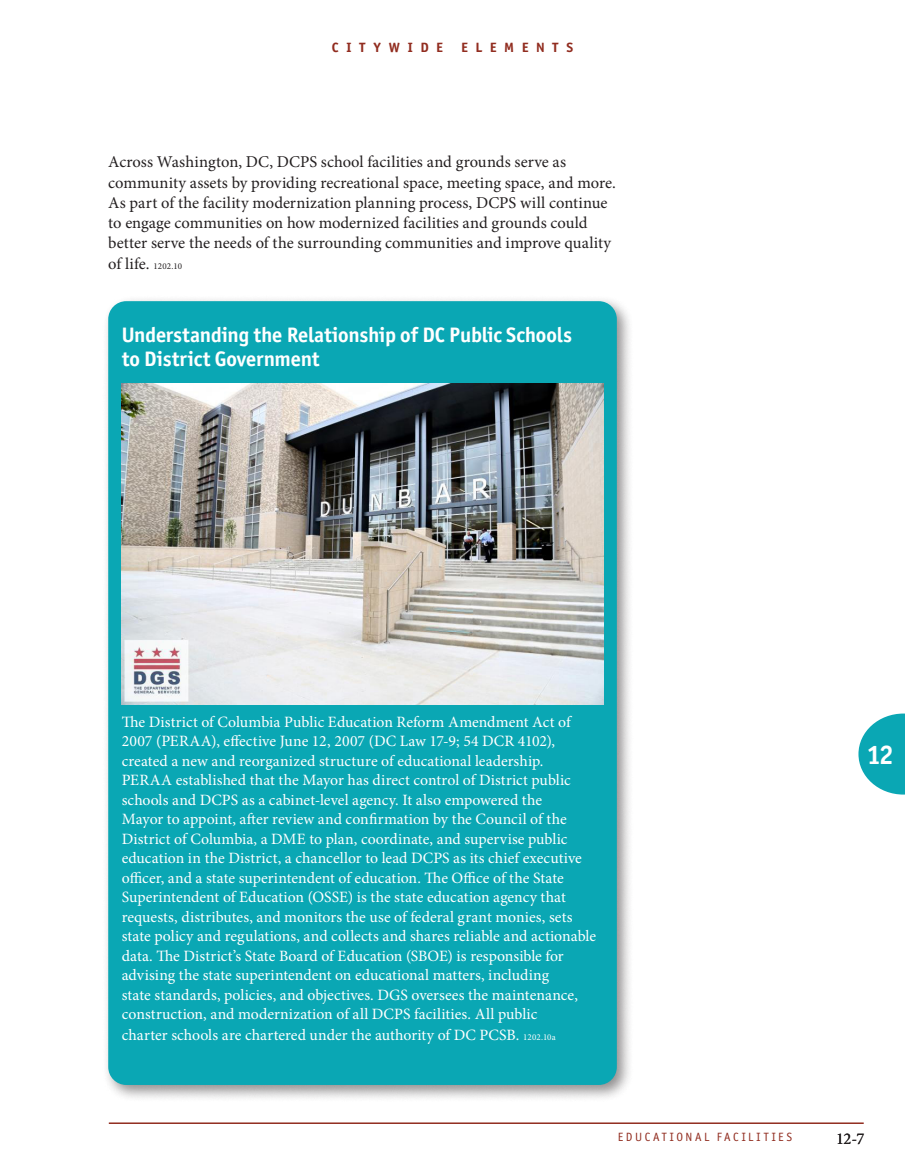
<style>
.page{position:relative;width:905px;height:1175px;background:#fff}
.page>*{position:absolute;margin:0;border:0;box-sizing:border-box;transform-origin:0 0}
.t1{font:700 27px "Officina Sans ITC Pro";color:#fff}
._8Sidebar_Headline_S{font:700 21px/24px "Officina Sans ITC Pro";letter-spacing:-.005em;color:#fff}
._7Text{font:16.5px/20.2px "Minion Pro";letter-spacing:.005em;color:#231f20}
._8Sidebar_Headline_S-2{font:15.75px/19.5px "Minion Pro";color:#fff}
.t2{font:700 13.5px "Officina Sans ITC Pro";letter-spacing:.545em;color:#912c1f;scale:1.05 1}
.t3{font:12px "Officina Sans ITC Pro";letter-spacing:.21em;color:#912c1f}
.s1{font-size:9px}
</style>
<div class="page">
<svg style="left:858px;top:713px;width:46px;height:81px"></svg>
<hr style="left:109px;top:1122px;width:754px;height:2px;background:#912c1f">
<div style="left:101px;top:294px;width:533px;height:808px;background:#231f20;opacity:.5"></div>
<div style="left:108px;top:301px;width:509px;height:783px;background:#0aa7b4;border-radius:18px"></div>
<img style="left:122px;top:383px;width:481px;height:321px">
<p class="t2" style="left:332px;top:39px;width:108px">CITYWIDE</p>
<p class="t2" style="left:461px;top:39px;width:108px">ELEMENTS</p>
<p class="_7Text" style="left:108px;top:152px;width:509px">Across Washington, DC, DCPS school facilities and grounds serve as community assets by providing recreational space, meeting space, and more.<br>As part of the facility modernization planning process, DCPS will continue to engage communities on how modernized facilities and grounds could better serve the needs of the surrounding communities and improve quality of life. <span class="s1">1202.10</span></p>
<p class="_8Sidebar_Headline_S" style="left:122px;top:322px;width:451px">Understanding the Relationship of DC Public Schools to District Government</p>
<p class="_8Sidebar_Headline_S-2" style="left:122px;top:712px;width:476px">The District of Columbia Public Education Reform Amendment Act of 2007 (PERAA), effective June 12, 2007 (DC Law 17-9; 54 DCR 4102), created a new and reorganized structure of educational leadership.<br>PERAA established that the Mayor has direct control of District public schools and DCPS as a cabinet-level agency. It also empowered the<br>Mayor to appoint, after review and confirmation by the Council of the District of Columbia, a DME to plan, coordinate, and supervise public education in the District, a chancellor to lead DCPS as its chief executive officer, and a state superintendent of education. The Office of the State Superintendent of Education (OSSE) is the state education agency that requests, distributes, and monitors the use of federal grant monies, sets state policy and regulations, and collects and shares reliable and actionable data. The District’s State Board of Education (SBOE) is responsible for advising the state superintendent on educational matters, including<br>state standards, policies, and objectives. DGS oversees the maintenance, construction, and modernization of all DCPS facilities. All public</p>
<p class="_8Sidebar_Headline_S-2" style="left:122px;top:1025px;width:435px">charter schools are chartered under the authority of DC PCSB. <span class="s1">1202.10a</span></p>
<h1 class="t1" style="left:867px;top:738px;width:27px">12</h1>
<p class="t3" style="left:618px;top:1129px;width:176px">EDUCATIONAL FACILITIES</p>
<p class="_7Text" style="left:836px;top:1128px;width:30px">12-7</p>
</div>
